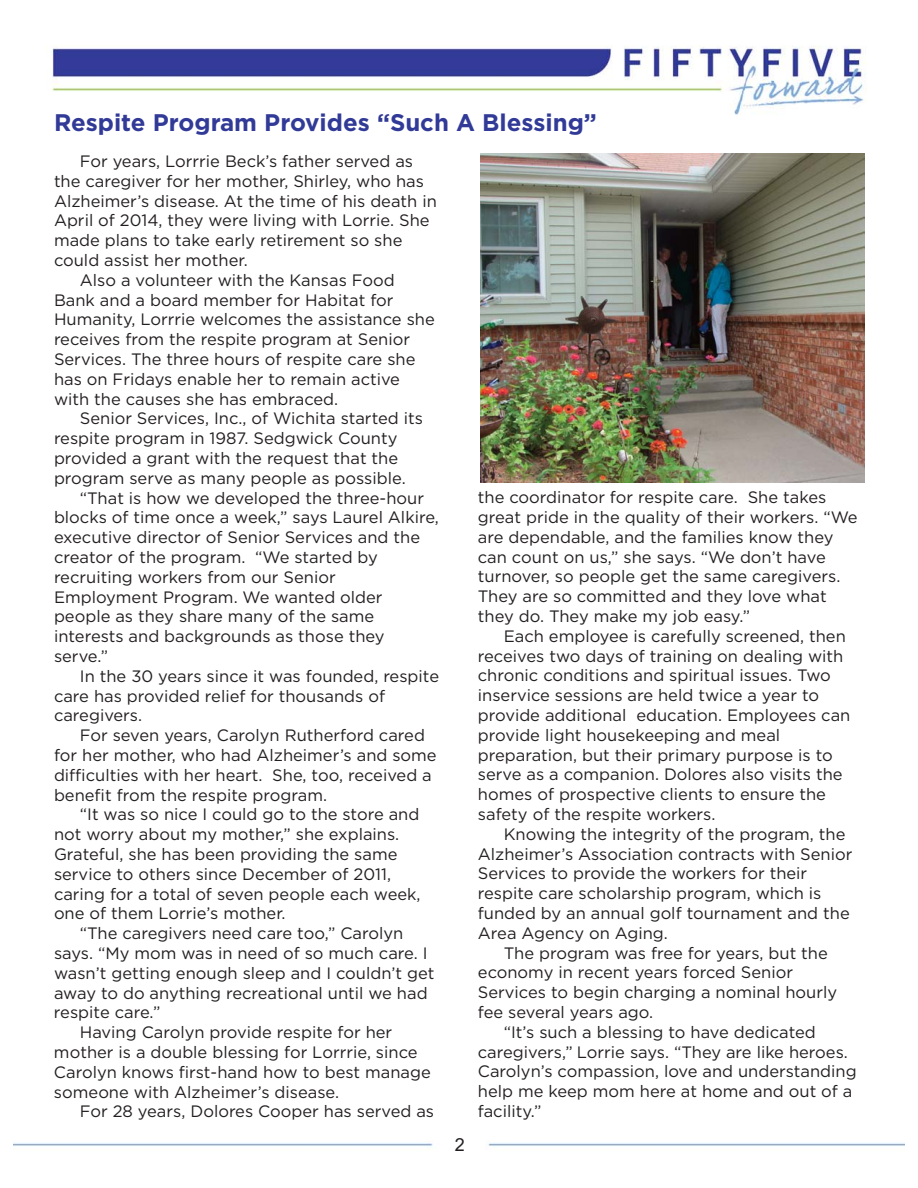
<style>
.page{position:relative;width:918px;height:1188px;background:#fff}
.page>*{position:absolute;margin:0;border:0;box-sizing:border-box;transform-origin:0 0}
.t1{font:700 24px "Gotham";color:#313a97}
.t2{font:18px "Arial";color:#231f20}
.t3{font:16.5px/19.8px "Gotham";color:#231f20}
</style>
<div class="page">
<img style="left:14px;top:46px;width:891px;height:1104px">
<img style="left:480px;top:154px;width:384px;height:329px">
<h1 class="t1" style="left:54px;top:114px;width:544px">Respite Program Provides “Such A Blessing”</h1>
<p class="t3" style="left:80px;top:152px;width:335px">For years, Lorrrie Beck’s father served as</p>
<p class="t3" style="left:54px;top:172px;width:372px">the caregiver for her mother, Shirley, who has</p>
<p class="t3" style="left:54px;top:192px;width:384px">Alzheimer’s disease. At the time of his death in</p>
<p class="t3" style="left:54px;top:212px;width:377px">April of 2014, they were living with Lorrie. She</p>
<p class="t3" style="left:54px;top:232px;width:350px">made plans to take early retirement so she</p>
<p class="t3" style="left:54px;top:251px;width:195px">could assist her mother.</p>
<p class="t3" style="left:80px;top:271px;width:316px">Also a volunteer with the Kansas Food</p>
<p class="t3" style="left:54px;top:291px;width:341px">Bank and a board member for Habitat for</p>
<p class="t3" style="left:54px;top:311px;width:382px">Humanity, Lorrrie welcomes the assistance she</p>
<p class="t3" style="left:54px;top:331px;width:358px">receives from the respite program at Senior</p>
<p class="t3" style="left:54px;top:350px;width:363px">Services. The three hours of respite care she</p>
<p class="t3" style="left:54px;top:370px;width:348px">has on Fridays enable her to remain active</p>
<p class="t3" style="left:54px;top:390px;width:286px">with the causes she has embraced.</p>
<p class="t3" style="left:80px;top:410px;width:345px">Senior Services, Inc., of Wichita started its</p>
<p class="t3" style="left:54px;top:430px;width:345px">respite program in 1987. Sedgwick County</p>
<p class="t3" style="left:54px;top:449px;width:346px">provided a grant with the request that the</p>
<p class="t3" style="left:54px;top:469px;width:353px">program serve as many people as possible.</p>
<p class="t3" style="left:80px;top:489px;width:346px">“That is how we developed the three-hour</p>
<p class="t3" style="left:54px;top:509px;width:387px">blocks of time once a week,” says Laurel Alkire,</p>
<p class="t3" style="left:54px;top:529px;width:368px">executive director of Senior Services and the</p>
<p class="t3" style="left:54px;top:548px;width:325px">creator of the program. “We started by</p>
<p class="t3" style="left:54px;top:568px;width:283px">recruiting workers from our Senior</p>
<p class="t3" style="left:54px;top:588px;width:330px">Employment Program. We wanted older</p>
<p class="t3" style="left:54px;top:608px;width:322px">people as they share many of the same</p>
<p class="t3" style="left:54px;top:628px;width:332px">interests and backgrounds as those they</p>
<p class="t3" style="left:54px;top:647px;width:56px">serve.”</p>
<p class="t3" style="left:80px;top:667px;width:361px">In the 30 years since it was founded, respite</p>
<p class="t3" style="left:54px;top:687px;width:333px">care has provided relief for thousands of</p>
<p class="t3" style="left:54px;top:707px;width:90px">caregivers.</p>
<p class="t3" style="left:80px;top:727px;width:347px">For seven years, Carolyn Rutherford cared</p>
<p class="t3" style="left:54px;top:746px;width:384px">for her mother, who had Alzheimer’s and some</p>
<p class="t3" style="left:54px;top:766px;width:379px">difficulties with her heart. She, too, received a</p>
<p class="t3" style="left:54px;top:786px;width:275px">benefit from the respite program.</p>
<p class="t3" style="left:80px;top:806px;width:341px">“It was so nice I could go to the store and</p>
<p class="t3" style="left:54px;top:826px;width:347px">not worry about my mother,” she explains.</p>
<p class="t3" style="left:54px;top:845px;width:345px">Grateful, she has been providing the same</p>
<p class="t3" style="left:54px;top:865px;width:339px">service to others since December of 2011,</p>
<p class="t3" style="left:54px;top:885px;width:368px">caring for a total of seven people each week,</p>
<p class="t3" style="left:54px;top:905px;width:233px">one of them Lorrie’s mother.</p>
<p class="t3" style="left:80px;top:925px;width:325px">“The caregivers need care too,” Carolyn</p>
<p class="t3" style="left:54px;top:944px;width:375px">says. “My mom was in need of so much care. I</p>
<p class="t3" style="left:54px;top:964px;width:382px">wasn’t getting enough sleep and I couldn’t get</p>
<p class="t3" style="left:54px;top:984px;width:375px">away to do anything recreational until we had</p>
<p class="t3" style="left:54px;top:1004px;width:108px">respite care.”</p>
<p class="t3" style="left:80px;top:1024px;width:314px">Having Carolyn provide respite for her</p>
<p class="t3" style="left:54px;top:1043px;width:365px">mother is a double blessing for Lorrrie, since</p>
<p class="t3" style="left:54px;top:1063px;width:378px">Carolyn knows first-hand how to best manage</p>
<p class="t3" style="left:54px;top:1083px;width:287px">someone with Alzheimer’s disease.</p>
<p class="t3" style="left:80px;top:1103px;width:356px">For 28 years, Dolores Cooper has served as</p>
<p class="t2" style="left:455px;top:1138px;width:12px">2</p>
<p class="t3" style="left:478px;top:489px;width:381px">the coordinator for respite care. She takes great pride in the quality of their workers. “We are dependable, and the families know they can count on us,” she says. “We don’t have turnover, so people get the same caregivers.<br>They are so committed and they love what they do. They make my job easy.”</p>
<p class="t3" style="left:478px;top:627px;width:374px;text-indent:26px">Each employee is carefully screened, then receives two days of training on dealing with chronic conditions and spiritual issues. Two inservice sessions are held twice a year to provide additional education. Employees can provide light housekeeping and meal preparation, but their primary purpose is to serve as a companion. Dolores also visits the homes of prospective clients to ensure the safety of the respite workers.</p>
<p class="t3" style="left:478px;top:825px;width:376px;text-indent:26px">Knowing the integrity of the program, the Alzheimer’s Association contracts with Senior Services to provide the workers for their respite care scholarship program, which is funded by an annual golf tournament and the Area Agency on Aging.</p>
<p class="t3" style="left:478px;top:944px;width:361px;text-indent:26px">The program was free for years, but the economy in recent years forced Senior Services to begin charging a nominal hourly fee several years ago.</p>
<p class="t3" style="left:478px;top:1023px;width:380px;text-indent:26px">“It’s such a blessing to have dedicated caregivers,” Lorrie says. “They are like heroes.<br>Carolyn’s compassion, love and understanding help me keep mom here at home and out of a facility.”</p>
</div>
